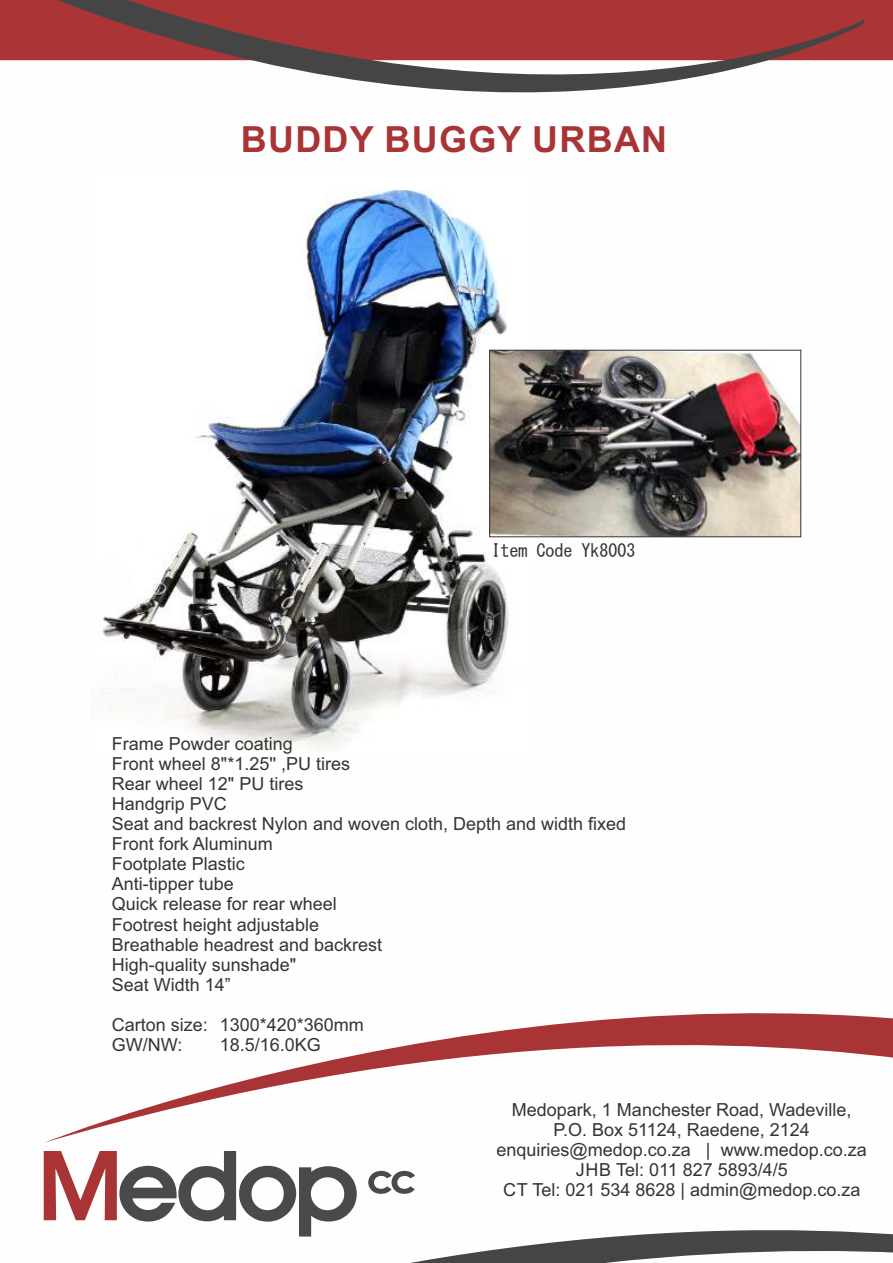
<style>
.page{position:relative;width:893px;height:1263px;background:#fff}
.page>*{position:absolute;margin:0;border:0;box-sizing:border-box;transform-origin:0 0}
.t1{font:700 36px "Arial";letter-spacing:.035em;color:#a83436}
.t2{font:18px/20.1px "Arial";color:#373334}
.t3{font:18px "MS Gothic";color:#373334}
</style>
<div class="page">
<svg style="left:258px;top:1016px;width:635px;height:61px"></svg>
<svg style="left:43px;top:1077px;width:850px;height:186px"></svg>
<svg style="left:44px;top:1151px;width:313px;height:85px"></svg>
<svg style="left:368px;top:1171px;width:47px;height:23px"></svg>
<div style="left:864px;top:0;width:29px;height:60px;background:#ab3436"></div>
<svg style="left:0;top:0;width:864px;height:93px;fill:#ab3436"></svg>
<img style="left:102px;top:190px;width:431px;height:561px">
<img style="left:491px;top:352px;width:308px;height:183px">
<div style="left:489px;top:350px;width:312px;height:187px;border:1px solid #373334"></div>
<h1 class="t1" style="left:241px;top:125px;width:428px">BUDDY BUGGY URBAN</h1>
<p class="t3" style="left:491px;top:541px;width:145px">Item Code Yk8003</p>
<p class="t2" style="left:112px;top:735px;width:516px">Frame Powder coating<br>Front wheel 8"*1.25'' ,PU tires<br>Rear wheel 12" PU tires<br>Handgrip PVC<br>Seat and backrest Nylon and woven cloth, Depth and width fixed<br>Front fork Aluminum<br>Footplate Plastic<br>Anti-tipper tube<br>Quick release for rear wheel<br>Footrest height adjustable<br>Breathable headrest and backrest<br>High-quality sunshade"<br>Seat Width 14”</p>
<p class="t2" style="left:112px;top:1016px;width:254px">Carton size: 1300*420*360mm<br>GW/NW:</p>
<p class="t2" style="left:220px;top:1036px;width:103px">18.5/16.0KG</p>
<p class="t2" style="left:497px;top:1101px;width:372px;text-align:center">Medopark, 1 Manchester Road, Wadeville, P.O. Box 51124, Raedene, 2124 enquiries@medop.co.za | www.medop.co.za JHB Tel: 011 827 5893/4/5<br>CT Tel: 021 534 8628 | admin@medop.co.za</p>
</div>
